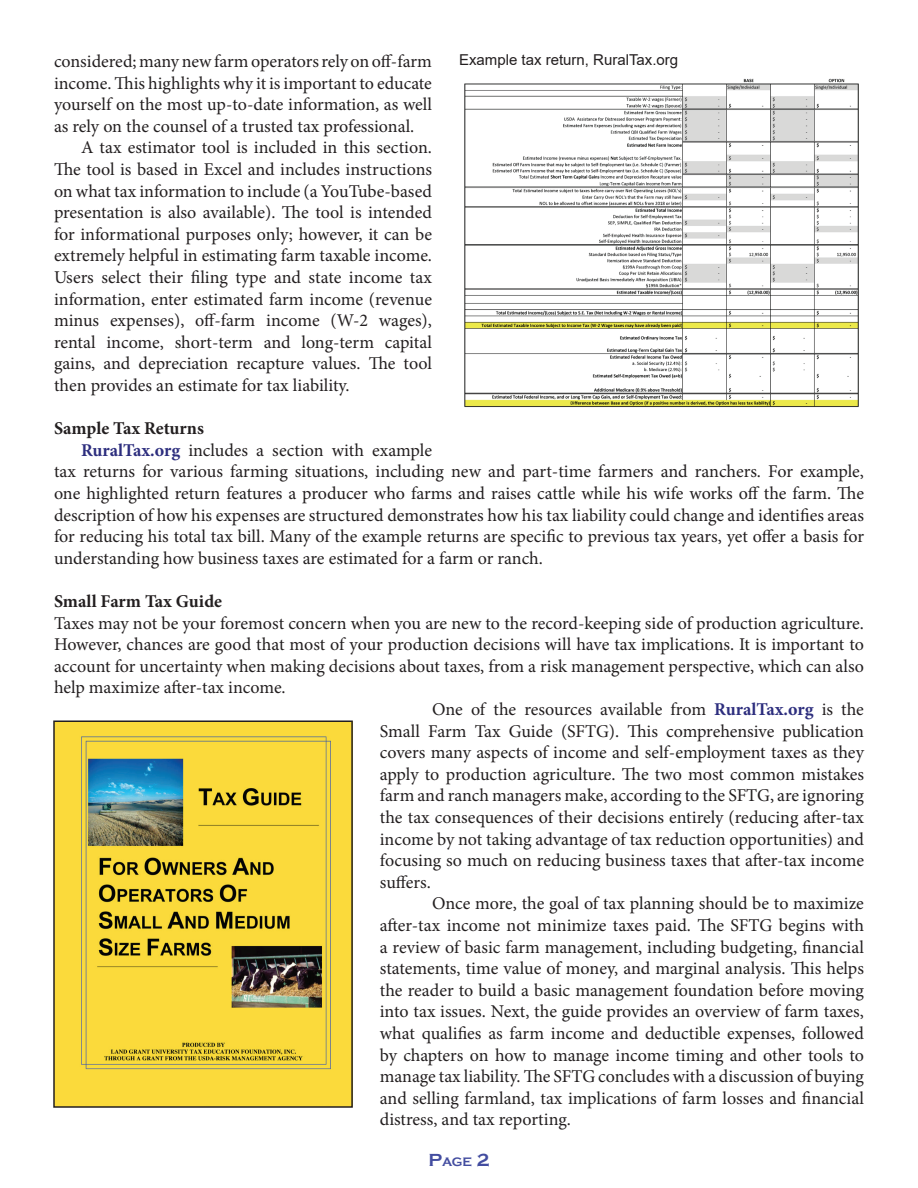
<style>
.page{position:relative;width:918px;height:1188px;background:#fff}
.page>*{position:absolute;margin:0;border:0;box-sizing:border-box;transform-origin:0 0}
.t1{font:18px "Minion Pro";color:#231f20}
.t2{font:700 18px "Minion Pro";color:#231f20}
.t3{font:15px "Arial";color:#231f20}
.t4{font:700 12.6px "Copperplate Gothic";color:#434da0}
.s1{font-weight:700;color:#2d2e7e}
.s2{font-size:18px}
</style>
<div class="page">
<img style="left:464px;top:78px;width:395px;height:329px">
<img style="left:56px;top:723px;width:294px;height:382px">
<div style="left:53px;top:720px;width:300px;height:388px;border:2px solid #231f20"></div>
<p class="t3" style="left:459px;top:49px;width:221px">Example tax return, RuralTax.org</p>
<p class="t1" style="left:54px;top:49px;width:379px">considered; many new farm operators rely on off-farm</p>
<p class="t1" style="left:54px;top:71px;width:379px">income. This highlights why it is important to educate</p>
<p class="t1" style="left:54px;top:92px;width:380px">yourself on the most up-to-date information, as well</p>
<p class="t1" style="left:54px;top:114px;width:362px">as rely on the counsel of a trusted tax professional.</p>
<p class="t1" style="left:81px;top:136px;width:353px">A tax estimator tool is included in this section.</p>
<p class="t1" style="left:54px;top:157px;width:380px">The tool is based in Excel and includes instructions</p>
<p class="t1" style="left:54px;top:179px;width:379px">on what tax information to include (a YouTube-based</p>
<p class="t1" style="left:54px;top:200px;width:380px">presentation is also available). The tool is intended</p>
<p class="t1" style="left:54px;top:222px;width:380px">for informational purposes only; however, it can be</p>
<p class="t1" style="left:54px;top:244px;width:380px">extremely helpful in estimating farm taxable income.</p>
<p class="t1" style="left:54px;top:265px;width:379px">Users select their filing type and state income tax</p>
<p class="t1" style="left:54px;top:287px;width:379px">information, enter estimated farm income (revenue</p>
<p class="t1" style="left:54px;top:308px;width:379px">minus expenses), off-farm income (W-2 wages),</p>
<p class="t1" style="left:54px;top:330px;width:380px">rental income, short-term and long-term capital</p>
<p class="t1" style="left:54px;top:352px;width:379px">gains, and depreciation recapture values. The tool</p>
<p class="t1" style="left:54px;top:373px;width:297px">then provides an estimate for tax liability.</p>
<p class="t2" style="left:54px;top:416px;width:151px">Sample Tax Returns</p>
<p class="t1" style="left:81px;top:438px;width:353px"><span class="s1">RuralTax.org</span> includes a section with example</p>
<p class="t1" style="left:54px;top:460px;width:811px">tax returns for various farming situations, including new and part-time farmers and ranchers. For example,</p>
<p class="t1" style="left:54px;top:481px;width:811px">one highlighted return features a producer who farms and raises cattle while his wife works off the farm. The</p>
<p class="t1" style="left:54px;top:503px;width:812px">description of how his expenses are structured demonstrates how his tax liability could change and identifies areas</p>
<p class="t1" style="left:54px;top:524px;width:812px">for reducing his total tax bill. Many of the example returns are specific to previous tax years, yet offer a basis for</p>
<p class="t1" style="left:54px;top:546px;width:490px">understanding how business taxes are estimated for a farm or ranch.</p>
<p class="t2" style="left:54px;top:589px;width:170px">Small Farm Tax Guide</p>
<p class="t1" style="left:54px;top:611px;width:811px">Taxes may not be your foremost concern when you are new to the record-keeping side of production agriculture.</p>
<p class="t1" style="left:54px;top:632px;width:811px">However, chances are good that most of your production decisions will have tax implications. It is important to</p>
<p class="t1" style="left:54px;top:654px;width:812px">account for uncertainty when making decisions about taxes, from a risk management perspective, which can also</p>
<p class="t1" style="left:54px;top:676px;width:233px">help maximize after-tax income.</p>
<p class="t1" style="left:432px;top:697px;width:433px">One of the resources available from <span class="s1">RuralTax.org</span> is the</p>
<p class="t1" style="left:380px;top:719px;width:486px">Small Farm Tax Guide (SFTG). This comprehensive publication</p>
<p class="t1" style="left:380px;top:740px;width:486px">covers many aspects of income and self-employment taxes as they</p>
<p class="t1" style="left:380px;top:762px;width:486px">apply to production agriculture. The two most common mistakes</p>
<p class="t1" style="left:380px;top:784px;width:486px">farm and ranch managers make, according to the SFTG, are ignoring</p>
<p class="t1" style="left:380px;top:805px;width:486px">the tax consequences of their decisions entirely (reducing after-tax</p>
<p class="t1" style="left:380px;top:827px;width:486px">income by not taking advantage of tax reduction opportunities) and</p>
<p class="t1" style="left:380px;top:848px;width:486px">focusing so much on reducing business taxes that after-tax income</p>
<p class="t1" style="left:380px;top:870px;width:52px">suffers.</p>
<p class="t1" style="left:432px;top:892px;width:433px">Once more, the goal of tax planning should be to maximize</p>
<p class="t1" style="left:380px;top:913px;width:486px">after-tax income not minimize taxes paid. The SFTG begins with</p>
<p class="t1" style="left:380px;top:935px;width:486px">a review of basic farm management, including budgeting, financial</p>
<p class="t1" style="left:380px;top:956px;width:486px">statements, time value of money, and marginal analysis. This helps</p>
<p class="t1" style="left:380px;top:978px;width:486px">the reader to build a basic management foundation before moving</p>
<p class="t1" style="left:380px;top:1000px;width:486px">into tax issues. Next, the guide provides an overview of farm taxes,</p>
<p class="t1" style="left:380px;top:1021px;width:486px">what qualifies as farm income and deductible expenses, followed</p>
<p class="t1" style="left:380px;top:1043px;width:486px">by chapters on how to manage income timing and other tools to</p>
<p class="t1" style="left:380px;top:1064px;width:486px">manage tax liability. The SFTG concludes with a discussion of buying</p>
<p class="t1" style="left:380px;top:1086px;width:486px">and selling farmland, tax implications of farm losses and financial</p>
<p class="t1" style="left:380px;top:1108px;width:193px">distress, and tax reporting.</p>
<p class="t4" style="left:428px;top:1155px;width:63px"><span class="s2">P</span>age <span class="s2">2</span></p>
</div>
